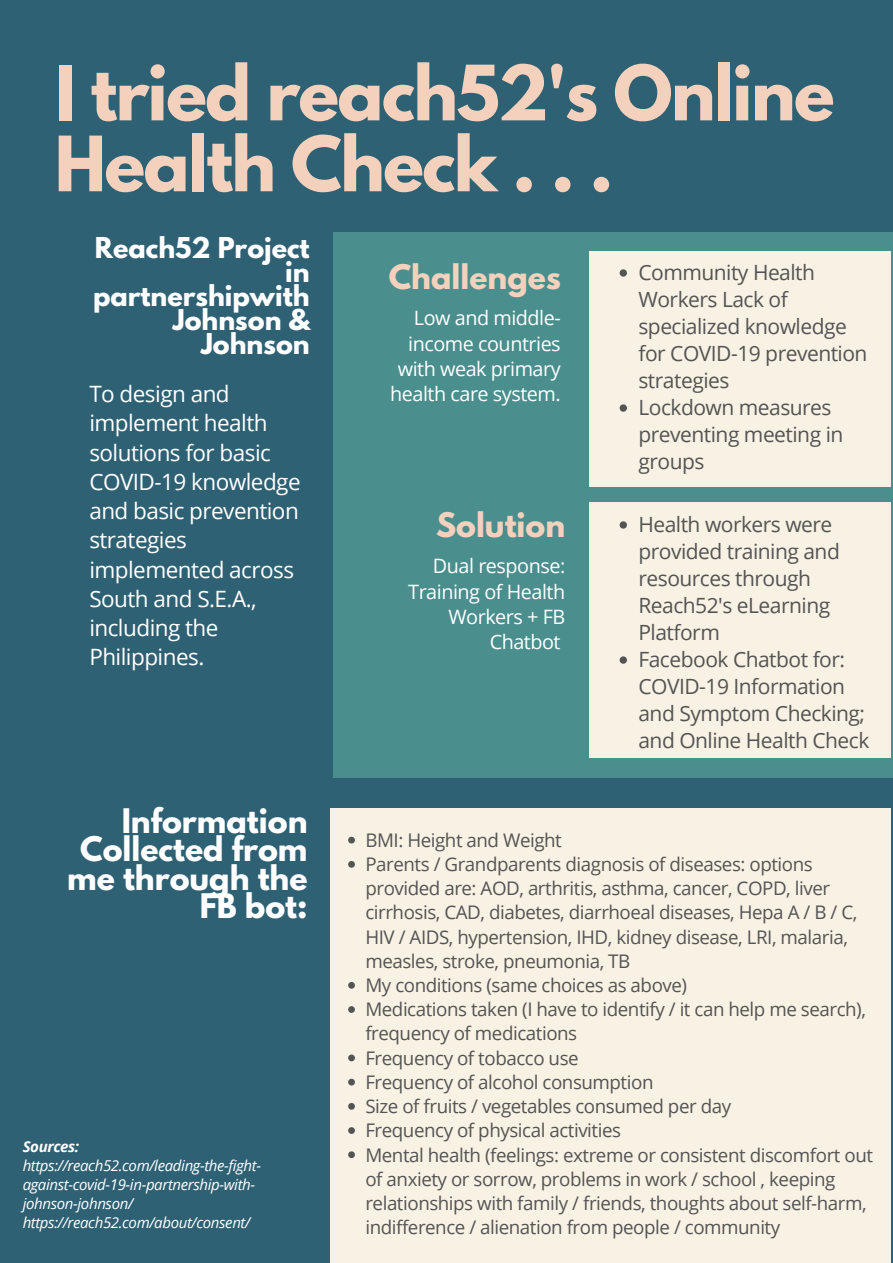
<style>
.page{position:relative;width:893px;height:1263px;background:#2e6173}
.page>*{position:absolute;margin:0;border:0;box-sizing:border-box;transform-origin:0 0}
.t1{font:700 67.5px/70.9px "League Spartan";letter-spacing:-.025em;color:#f4d1bd}
.t2{font:700 30px/28.1px "League Spartan";color:#fff;text-align:right}
.t3{font:700 30px "League Spartan";color:#f4d1bd}
.t4{font:700 25.5px/24.1px "League Spartan";color:#fff;text-align:right}
.t5{font:22.5px/29.2px "Open Sans";letter-spacing:-.025em;color:#fff}
.t6{font:21px/27px "Open Sans";letter-spacing:-.025em;color:#545454}
.t7{font:19.8px/25.3px "Open Sans";letter-spacing:-.025em;color:#fff;text-align:right}
.t8{font:18.75px/24.2px "Open Sans";letter-spacing:-.025em;color:#545454}
.t9{font:italic 15px/19.1px "Open Sans";letter-spacing:-.025em;color:#fff}
.t10{font:italic 700 15px "Open Sans";letter-spacing:-.025em;color:#fff}
</style>
<div class="page">
<div style="left:333px;top:232px;width:560px;height:545px;background:#4a8f8d"></div>
<div style="left:590px;top:251px;width:301px;height:236px;background:#f8f2e4"></div>
<div style="left:590px;top:502px;width:301px;height:256px;background:#f8f2e4"></div>
<svg style="left:619px;top:521px;width:8px;height:8px"></svg>
<svg style="left:619px;top:656px;width:8px;height:8px"></svg>
<svg style="left:619px;top:269px;width:8px;height:8px"></svg>
<svg style="left:619px;top:404px;width:8px;height:8px"></svg>
<div style="left:331px;top:808px;width:560px;height:455px;background:#f8f2e4"></div>
<svg style="left:348px;top:837px;width:7px;height:6px"></svg>
<svg style="left:348px;top:861px;width:7px;height:7px"></svg>
<svg style="left:348px;top:982px;width:7px;height:7px"></svg>
<svg style="left:348px;top:1006px;width:7px;height:7px"></svg>
<svg style="left:348px;top:1054px;width:7px;height:7px"></svg>
<svg style="left:348px;top:1079px;width:7px;height:6px"></svg>
<svg style="left:348px;top:1103px;width:7px;height:7px"></svg>
<svg style="left:348px;top:1127px;width:7px;height:7px"></svg>
<svg style="left:348px;top:1151px;width:7px;height:7px"></svg>
<p class="t1" style="left:55px;top:66px;width:781px">I tried reach52's Online<br>Health Check . . .</p>
<p class="t4" style="left:93px;top:239px;width:218px">Reach52 Project in partnershipwith<br>Johnson &amp;<br>Johnson</p>
<p class="t3" style="left:389px;top:262px;width:174px">Challenges</p>
<p class="t7" style="left:398px;top:305px;width:164px">Low and middle&shy;income countries with weak primary</p>
<p class="t5" style="left:89px;top:379px;width:142px">To design and</p>
<p class="t7" style="left:390px;top:381px;width:172px">health care system.</p>
<p class="t5" style="left:89px;top:408px;width:213px">implement health solutions for basic<br>COVID-19 knowledge and basic prevention strategies implemented across<br>South and S.E.A., including the<br>Philippines.</p>
<p class="t3" style="left:436px;top:510px;width:131px">Solution</p>
<p class="t7" style="left:408px;top:553px;width:158px">Dual response:<br>Training of Health<br>Workers + FB<br>Chatbot</p>
<p class="t6" style="left:638px;top:258px;width:230px">Community Health<br>Workers Lack of specialized knowledge for COVID-19 prevention strategies</p>
<p class="t6" style="left:638px;top:393px;width:206px">Lockdown measures preventing meeting in groups</p>
<p class="t6" style="left:638px;top:510px;width:203px">Health workers were provided training and resources through<br>Reach52's eLearning<br>Platform</p>
<p class="t6" style="left:638px;top:645px;width:232px">Facebook Chatbot for:<br>COVID-19 Information and Symptom Checking; and Online Health Check</p>
<p class="t2" style="left:67px;top:811px;width:242px">Information<br>Collected from me through the<br>FB bot:</p>
<p class="t10" style="left:23px;top:1136px;width:58px">Sources:</p>
<p class="t9" style="left:23px;top:1155px;width:240px">https://reach52.com/leading-the-fight&shy;against-covid-19-in-partnership-with&shy;johnson-johnson/</p>
<p class="t9" style="left:23px;top:1213px;width:229px">https://reach52.com/about/consent/</p>
<p class="t8" style="left:365px;top:827px;width:198px">BMI: Height and Weight</p>
<p class="t8" style="left:365px;top:852px;width:493px">Parents / Grandparents diagnosis of diseases: options provided are: AOD, arthritis, asthma, cancer, COPD, liver cirrhosis, CAD, diabetes, diarrhoeal diseases, Hepa A / B / C, HIV / AIDS, hypertension, IHD, kidney disease, LRI, malaria, measles, stroke, pneumonia, TB</p>
<p class="t8" style="left:365px;top:973px;width:323px">My conditions (same choices as above)</p>
<p class="t8" style="left:365px;top:997px;width:502px">Medications taken (I have to identify / it can help me search), frequency of medications</p>
<p class="t8" style="left:365px;top:1045px;width:215px">Frequency of tobacco use</p>
<p class="t8" style="left:365px;top:1069px;width:289px">Frequency of alcohol consumption</p>
<p class="t8" style="left:365px;top:1094px;width:367px">Size of fruits / vegetables consumed per day</p>
<p class="t8" style="left:365px;top:1118px;width:257px">Frequency of physical activities</p>
<p class="t8" style="left:365px;top:1142px;width:509px">Mental health (feelings: extreme or consistent discomfort out of anxiety or sorrow, problems in work / school , keeping relationships with family / friends, thoughts about self-harm, indifference / alienation from people / community</p>
</div>
